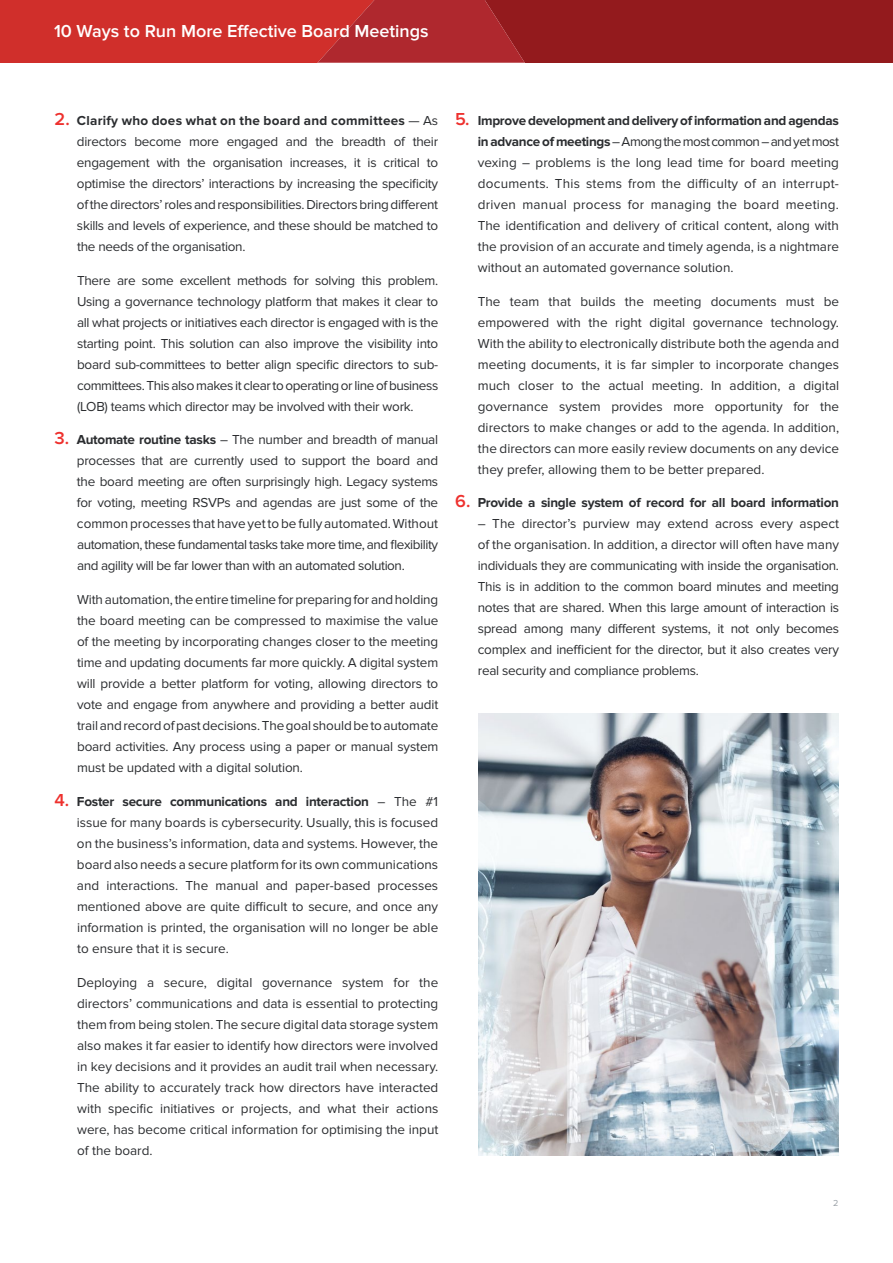
<style>
.page{position:relative;width:893px;height:1263px;background:#fff}
.page>*{position:absolute;margin:0;border:0;box-sizing:border-box;transform-origin:0 0}
.t1{font:600 18px "Proxima Nova";color:#fff}
.t2{font:13.5px/21px "Proxima Nova";letter-spacing:-.01em;color:#2b2d30;text-align:justify}
.t3{font:700 13.5px "Proxima Nova";letter-spacing:-.02em;color:#2b2d30}
.t4{font:9px "Proxima Nova";color:#9ba2a8}
.s1{font-weight:600;font-size:18px;color:#ee312e}
.s2{font-weight:700}
</style>
<div class="page">
<svg style="left:0;top:0;width:893px;height:63px;background:#af2425"></svg>
<img style="left:479px;top:713px;width:360px;height:442px">
<h1 class="t1" style="left:54px;top:21px;width:376px">10 Ways to Run More Effective Board Meetings</h1>
<p class="t2" style="left:77px;top:110px;width:363px;text-indent:-23px"><span class="s1">2.</span> <span class="s2">Clarify who does what on the board and committees</span> — As directors become more engaged and the breadth of their engagement with the organisation increases, it is critical to optimise the directors’ interactions by increasing the specificity of the directors’ roles and responsibilities. Directors bring different skills and levels of experience, and these should be matched to the needs of the organisation.</p>
<p class="t2" style="left:77px;top:270px;width:363px">There are some excellent methods for solving this problem.<br>Using a governance technology platform that makes it clear to all what projects or initiatives each director is engaged with is the starting point. This solution can also improve the visibility into board sub-committees to better align specific directors to sub&shy;committees. This also makes it clear to operating or line of business (LOB) teams which director may be involved with their work.</p>
<p class="t2" style="left:77px;top:429px;width:363px;text-indent:-23px"><span class="s1">3.</span> <span class="s2">Automate routine tasks</span> – The number and breadth of manual processes that are currently used to support the board and the board meeting are often surprisingly high. Legacy systems for voting, meeting RSVPs and agendas are just some of the common processes that have yet to be fully automated. Without automation, these fundamental tasks take more time, and flexibility and agility will be far lower than with an automated solution.</p>
<p class="t2" style="left:77px;top:589px;width:363px">With automation, the entire timeline for preparing for and holding the board meeting can be compressed to maximise the value of the meeting by incorporating changes closer to the meeting time and updating documents far more quickly. A digital system will provide a better platform for voting, allowing directors to vote and engage from anywhere and providing a better audit trail and record of past decisions. The goal should be to automate board activities. Any process using a paper or manual system must be updated with a digital solution.</p>
<p class="t2" style="left:77px;top:791px;width:363px;text-indent:-23px"><span class="s1">4.</span> <span class="s2">Foster secure communications and interaction</span> – The #1 issue for many boards is cybersecurity. Usually, this is focused on the business’s information, data and systems. However, the board also needs a secure platform for its own communications and interactions. The manual and paper-based processes mentioned above are quite difficult to secure, and once any information is printed, the organisation will no longer be able to ensure that it is secure.</p>
<p class="t2" style="left:77px;top:972px;width:363px">Deploying a secure, digital governance system for the directors’ communications and data is essential to protecting them from being stolen. The secure digital data storage system also makes it far easier to identify how directors were involved in key decisions and it provides an audit trail when necessary.<br>The ability to accurately track how directors have interacted with specific initiatives or projects, and what their actions were, has become critical information for optimising the input of the board.</p>
<p class="t2" style="left:478px;top:110px;width:363px;text-indent:-23px"><span class="s1">5.</span> <span class="s2">Improve development and delivery of information and agendas in advance of meetings</span> – Among the most common – and yet most vexing – problems is the long lead time for board meeting documents. This stems from the difficulty of an interrupt&shy;driven manual process for managing the board meeting.<br>The identification and delivery of critical content, along with the provision of an accurate and timely agenda, is a nightmare without an automated governance solution.</p>
<p class="t2" style="left:478px;top:291px;width:363px">The team that builds the meeting documents must be empowered with the right digital governance technology.<br>With the ability to electronically distribute both the agenda and meeting documents, it is far simpler to incorporate changes much closer to the actual meeting. In addition, a digital governance system provides more opportunity for the directors to make changes or add to the agenda. In addition, the directors can more easily review documents on any device they prefer, allowing them to be better prepared.</p>
<p class="t3" style="left:455px;top:495px;width:385px"><span class="s1">6.</span> Provide a single system of record for all board information</p>
<p class="t2" style="left:478px;top:514px;width:363px">– The director’s purview may extend across every aspect of the organisation. In addition, a director will often have many individuals they are communicating with inside the organisation.<br>This is in addition to the common board minutes and meeting notes that are shared. When this large amount of interaction is spread among many different systems, it not only becomes complex and inefficient for the director, but it also creates very real security and compliance problems.</p>
<p class="t4" style="left:833px;top:1197px;width:7px">2</p>
</div>
